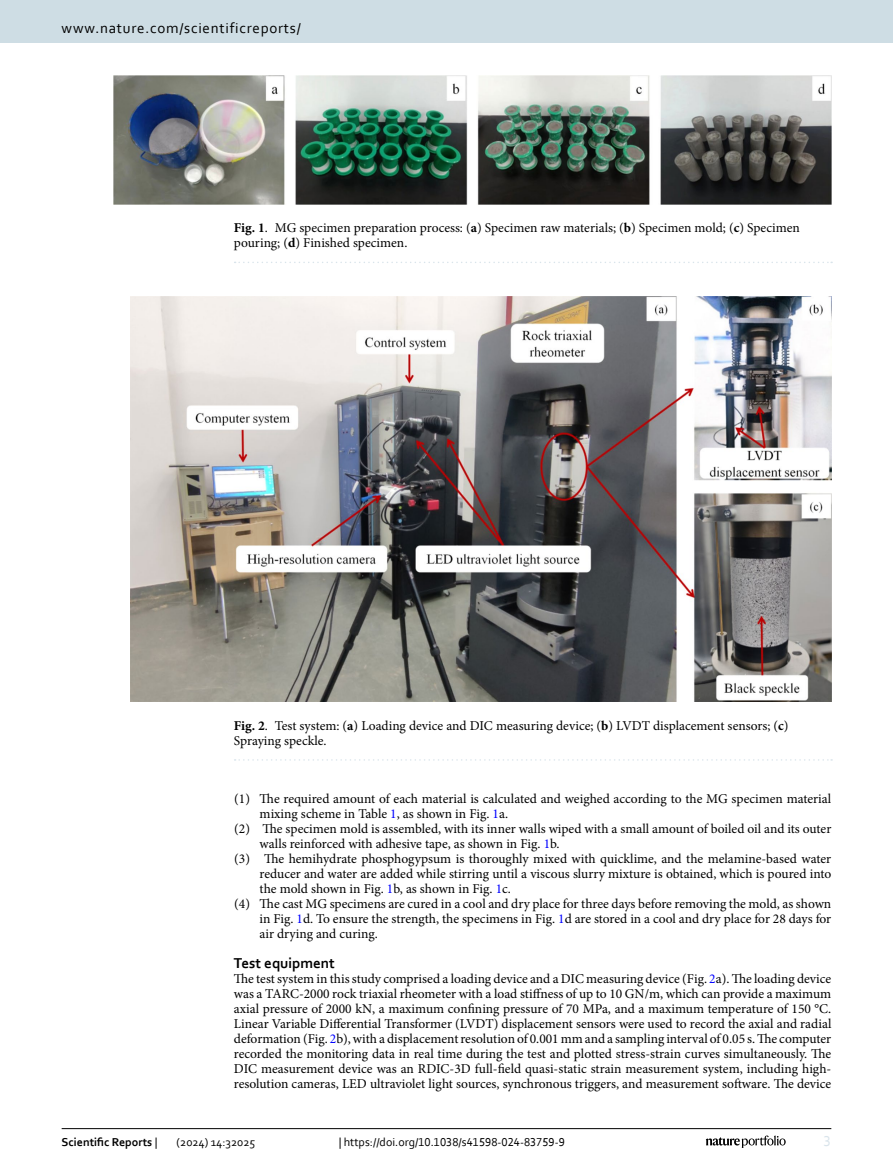
<style>
.page{position:relative;width:893px;height:1174px;background:#fff}
.page>*{position:absolute;margin:0;border:0;box-sizing:border-box;transform-origin:0 0}
.t1{font:15px "Corbel";letter-spacing:.05em;color:#000}
.Head_2{font:700 15px "Corbel";color:#000}
.t2{font:15px "Corbel";color:#d9e4eb}
.Body_Text{font:13.5px/15px "Minion Pro";color:#000;text-align:justify}
.Ordered_L1_1_2{font:13.5px/15px "Minion Pro";color:#000}
.Figure_Caption{font:13.5px/15px "Minion Pro";color:#000}
.t3{font:12px "Corbel";color:#000}
.t4{font:700 12px "Corbel";color:#000}
.s1{font-weight:700}
.s2{color:#00f}
.s3{font-weight:400}
</style>
<div class="page">
<img style="left:130px;top:297px;width:701px;height:405px">
<svg style="left:235px;top:759px;width:597px;height:1px"></svg>
<img style="left:113px;top:76px;width:718px;height:128px">
<svg style="left:235px;top:262px;width:597px;height:1px"></svg>
<hr style="left:62px;top:1128px;width:769px;height:1px;background:#000">
<svg style="left:706px;top:1135px;width:80px;height:12px"></svg>
<div style="left:0;top:0;width:893px;height:43px;background:#cedde4"></div>
<p class="t1" style="left:62px;top:18px;width:241px">www.nature.com/scientificreports/</p>
<p class="Figure_Caption" style="left:234px;top:220px;width:567px"><span class="s1">Fig. 1</span>. MG specimen preparation process: (<span class="s1">a</span>) Specimen raw materials; (<span class="s1">b</span>) Specimen mold; (<span class="s1">c</span>) Specimen pouring; (<span class="s1">d</span>) Finished specimen.</p>
<p class="Figure_Caption" style="left:234px;top:718px;width:556px"><span class="s1">Fig. 2</span>. Test system: (<span class="s1">a</span>) Loading device and DIC measuring device; (<span class="s1">b</span>) LVDT displacement sensors; (<span class="s1">c</span>)<br>Spraying speckle.</p>
<p class="Ordered_L1_1_2" style="left:260px;top:791px;width:573px;text-indent:-25px">(1) The required amount of each material is calculated and weighed according to the MG specimen material mixing scheme in Table <span class="s2">1</span>, as shown in Fig. <span class="s2">1</span>a.</p>
<p class="Ordered_L1_1_2" style="left:260px;top:821px;width:573px;text-indent:-25px">(2) The specimen mold is assembled, with its inner walls wiped with a small amount of boiled oil and its outer walls reinforced with adhesive tape, as shown in Fig. <span class="s2">1</span>b.</p>
<p class="Ordered_L1_1_2" style="left:260px;top:851px;width:573px;text-align:justify;text-indent:-25px">(3) The hemihydrate phosphogypsum is thoroughly mixed with quicklime, and the melamine-based water reducer and water are added while stirring until a viscous slurry mixture is obtained, which is poured into the mold shown in Fig. <span class="s2">1</span>b, as shown in Fig. <span class="s2">1</span>c.</p>
<p class="Ordered_L1_1_2" style="left:260px;top:896px;width:573px;text-align:justify;text-indent:-25px">(4) The cast MG specimens are cured in a cool and dry place for three days before removing the mold, as shown in Fig. <span class="s2">1</span>d. To ensure the strength, the specimens in Fig. <span class="s2">1</span>d are stored in a cool and dry place for 28 days for air drying and curing.</p>
<p class="Head_2" style="left:234px;top:953px;width:103px">Test equipment</p>
<p class="Body_Text" style="left:234px;top:971px;width:599px">The test system in this study comprised a loading device and a DIC measuring device (Fig. <span class="s2">2</span>a). The loading device was a TARC-2000 rock triaxial rheometer with a load stiffness of up to 10 GN/m, which can provide a maximum axial pressure of 2000 kN, a maximum confining pressure of 70 MPa, and a maximum temperature of 150 °C.<br>Linear Variable Differential Transformer (LVDT) displacement sensors were used to record the axial and radial deformation (Fig. <span class="s2">2</span>b), with a displacement resolution of 0.001 mm and a sampling interval of 0.05 s. The computer recorded the monitoring data in real time during the test and plotted stress-strain curves simultaneously. The DIC measurement device was an RDIC-3D full-field quasi-static strain measurement system, including high&shy;resolution cameras, LED ultraviolet light sources, synchronous triggers, and measurement software. The device</p>
<p class="t4" style="left:62px;top:1134px;width:97px">Scientific Reports <span class="s3">|</span></p>
<p class="t3" style="left:177px;top:1134px;width:80px">(2024) 14:32025</p>
<p class="t3" style="left:339px;top:1134px;width:228px">| https://doi.org/10.1038/s41598-024-83759-9</p>
<p class="t2" style="left:824px;top:1132px;width:9px">3</p>
</div>
